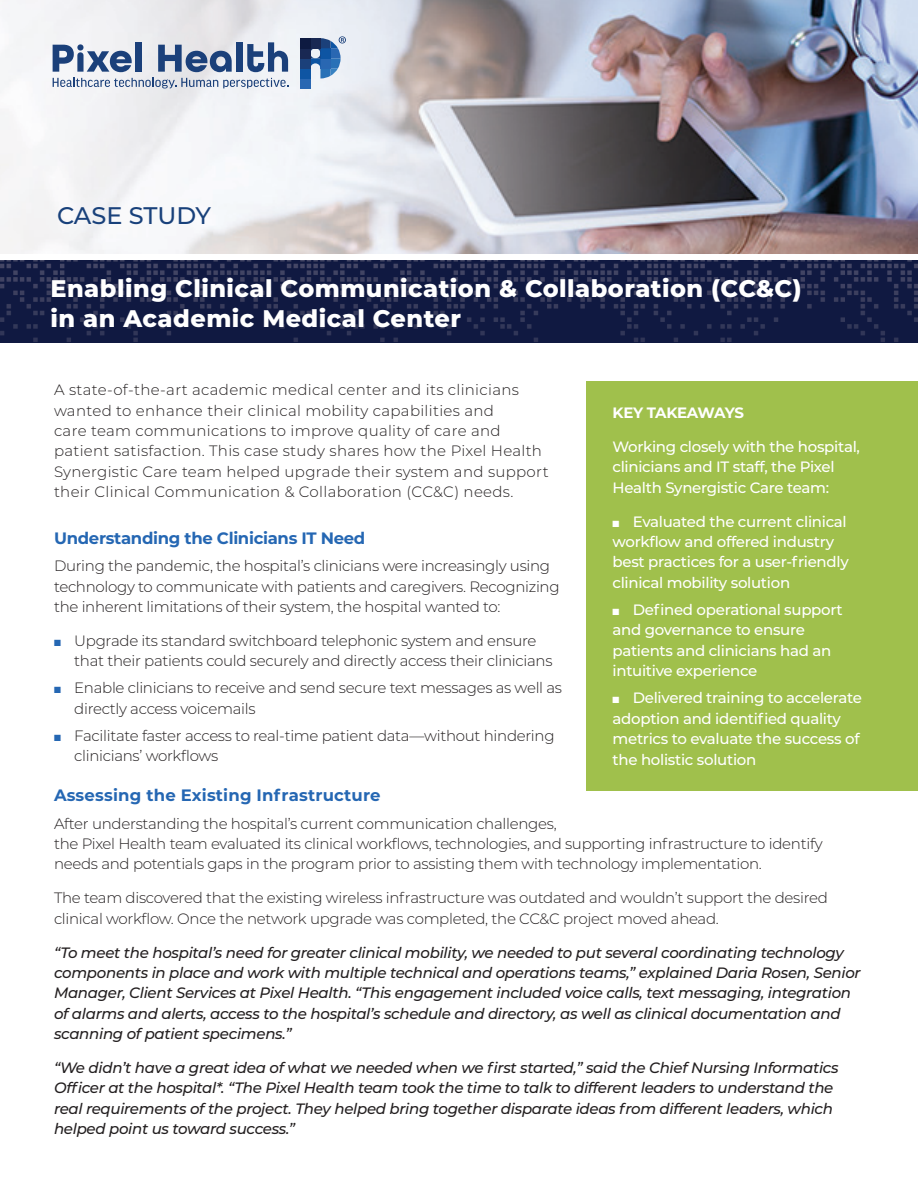
<style>
.page{position:relative;width:918px;height:1188px;background:#fff}
.page>*{position:absolute;margin:0;border:0;box-sizing:border-box;transform-origin:0 0}
.t1{font:800 24px/30px "Montserrat";letter-spacing:.02em;color:#fff}
.t2{font:500 24px "Montserrat";letter-spacing:-.01em;color:#19417b}
.t3{font:700 16.5px "Montserrat";letter-spacing:.005em;color:#2567b3}
.t4{font:700 16.5px "Montserrat";letter-spacing:-.02em;color:#2567b3}
.t5{font:300 15px/20.4px "Montserrat";letter-spacing:-.02em;color:#231f20}
.t6{font:italic 500 15px/20.4px "Montserrat";letter-spacing:-.02em;color:#231f20}
.t7{font:500 15px/20.4px "Montserrat";letter-spacing:-.02em;color:#fff}
.t8{font:300 15px/20.4px "Montserrat";letter-spacing:.02em;color:#231f20}
.t9{font:700 15px "Montserrat";letter-spacing:-.03em;color:#fff}
.s1{color:#2567b3}
</style>
<div class="page">
<img style="left:0;top:260px;width:918px;height:83px">
<img style="left:0;top:0;width:918px;height:254px">
<svg style="left:53px;top:78px;width:235px;height:10px"></svg>
<svg style="left:53px;top:44px;width:79px;height:28px"></svg>
<div style="left:136px;top:42px;width:6px;height:30px;background:#1b407a"></div>
<svg style="left:158px;top:45px;width:74px;height:27px;background:#7b8eae"></svg>
<div style="left:236px;top:42px;width:7px;height:30px;background:#1b407a"></div>
<svg style="left:247px;top:42px;width:41px;height:30px"></svg>
<div style="left:300px;top:78px;width:10px;height:11px;background:#2967b2"></div>
<div style="left:300px;top:68px;width:10px;height:10px;background:#0e55a3"></div>
<div style="left:300px;top:58px;width:10px;height:10px;background:#1b407a"></div>
<div style="left:300px;top:48px;width:10px;height:10px;background:#192853"></div>
<div style="left:300px;top:38px;width:10px;height:10px;background:#0e1a41"></div>
<svg style="left:310px;top:36px;width:36px;height:42px;background:#7697c0"></svg>
<div style="left:586px;top:381px;width:332px;height:410px;background:#a0c04c"></div>
<h1 class="t2" style="left:57px;top:199px;width:156px">CASE STUDY</h1>
<h1 class="t1" style="left:51px;top:272px;width:753px">Enabling Clinical Communication &amp; Collaboration (CC&amp;C) in an Academic Medical Center</h1>
<p class="t8" style="left:54px;top:379px;width:496px">A state-of-the-art academic medical center and its clinicians wanted to enhance their clinical mobility capabilities and<br>care team communications to improve quality of care and patient satisfaction. This case study shares how the Pixel Health Synergistic Care team helped upgrade their system and support their Clinical Communication &amp; Collaboration (CC&amp;C) needs.</p>
<p class="t4" style="left:54px;top:526px;width:313px">Understanding the Clinicians IT Need</p>
<p class="t5" style="left:54px;top:555px;width:507px">During the pandemic, the hospital’s clinicians were increasingly using technology to communicate with patients and caregivers. Recognizing the inherent limitations of their system, the hospital wanted to:</p>
<p class="t5" style="left:74px;top:630px;width:480px;text-indent:-20px"><span class="s1">■</span> Upgrade its standard switchboard telephonic system and ensure that their patients could securely and directly access their clinicians</p>
<p class="t5" style="left:74px;top:677px;width:489px;text-indent:-20px"><span class="s1">■</span> Enable clinicians to receive and send secure text messages as well as directly access voicemails</p>
<p class="t5" style="left:74px;top:725px;width:482px;text-indent:-20px"><span class="s1">■</span> Facilitate faster access to real-time patient data—without hindering clinicians’ workflows</p>
<p class="t3" style="left:54px;top:784px;width:328px">Assessing the Existing Infrastructure</p>
<p class="t5" style="left:54px;top:813px;width:770px">After understanding the hospital’s current communication challenges,<br>the Pixel Health team evaluated its clinical workflows, technologies, and supporting infrastructure to identify needs and potentials gaps in the program prior to assisting them with technology implementation.</p>
<p class="t5" style="left:54px;top:887px;width:775px">The team discovered that the existing wireless infrastructure was outdated and wouldn’t support the desired clinical workflow. Once the network upgrade was completed, the CC&amp;C project moved ahead.</p>
<p class="t6" style="left:54px;top:941px;width:808px">“To meet the hospital’s need for greater clinical mobility, we needed to put several coordinating technology components in place and work with multiple technical and operations teams,” explained Daria Rosen, Senior Manager, Client Services at Pixel Health. “This engagement included voice calls, text messaging, integration of alarms and alerts, access to the hospital’s schedule and directory, as well as clinical documentation and scanning of patient specimens.”</p>
<p class="t6" style="left:54px;top:1057px;width:786px">“We didn’t have a great idea of what we needed when we first started,” said the Chief Nursing Informatics Officer at the hospital*. “The Pixel Health team took the time to talk to different leaders to understand the real requirements of the project. They helped bring together disparate ideas from different leaders, which helped point us toward success.”</p>
<p class="t9" style="left:613px;top:402px;width:133px">KEY TAKEAWAYS</p>
<p class="t7" style="left:613px;top:436px;width:249px">Working closely with the hospital, clinicians and IT staff, the Pixel<br>Health Synergistic Care team:</p>
<p class="t7" style="left:613px;top:510px;width:238px">■ Evaluated the current clinical workflow and offered industry best practices for a user-friendly clinical mobility solution</p>
<p class="t7" style="left:613px;top:599px;width:232px">■ Defined operational support and governance to ensure patients and clinicians had an intuitive experience</p>
<p class="t7" style="left:613px;top:687px;width:251px">■ Delivered training to accelerate adoption and identified quality metrics to evaluate the success of the holistic solution</p>
</div>
